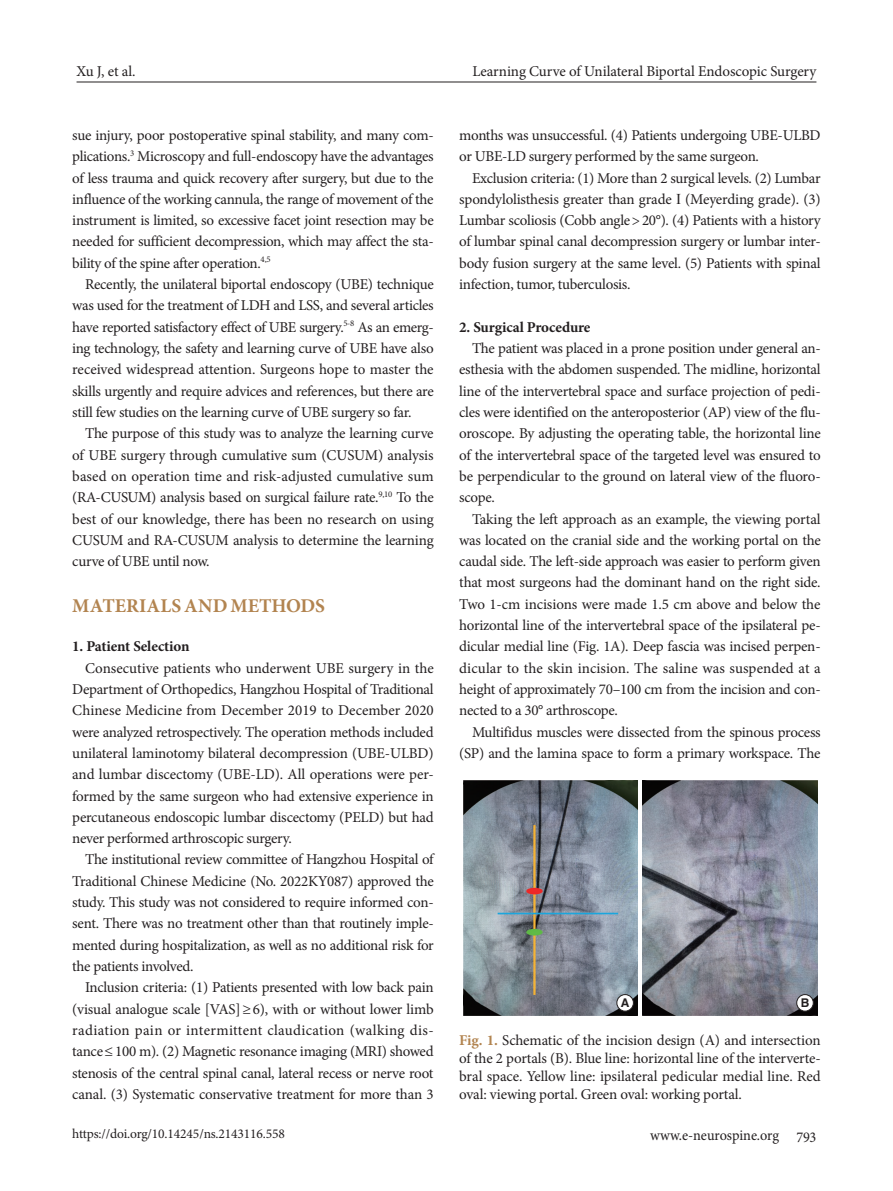
<style>
.page{position:relative;width:893px;height:1191px;background:#fff}
.page>*{position:absolute;margin:0;border:0;box-sizing:border-box;transform-origin:0 0}
.대제목{font:700 19.5px "Minion Pro";color:#b28450}
.본문{font:15px/21.3px "Minion Pro";letter-spacing:-.02em;color:#231f20;text-align:justify}
.표그림캡션{font:15px/18px "Minion Pro";letter-spacing:-.005em;color:#231f20;text-align:justify}
.중제목{font:700 15px "Minion Pro";letter-spacing:-.01em;color:#231f20}
.본문-2{font:15px "Minion Pro";letter-spacing:-.02em;color:#231f20;scale:.95 1}
.doi_번호{font:13.5px "Minion Pro";letter-spacing:-.01em;color:#231f20}
.t1{font:700 12px "Helvetica LT Std";color:#231f20}
.s1{font-family:"Times New Roman"}
.s2{font-weight:700;color:#b28450}
</style>
<div class="page">
<hr style="left:77px;top:82px;width:739px;height:1px;background:#231f20">
<img style="left:463px;top:781px;width:175px;height:234px">
<img style="left:642px;top:781px;width:176px;height:234px">
<div style="left:617px;top:994px;width:16px;height:17px;background:#fff;border-radius:50%"></div>
<div style="left:617px;top:994px;width:17px;height:17px;border:1px solid #231f20;border-radius:50%"></div>
<div style="left:797px;top:994px;width:16px;height:17px;background:#fff;border-radius:50%"></div>
<div style="left:796px;top:994px;width:17px;height:17px;border:1px solid #231f20;border-radius:50%"></div>
<p class="본문" style="left:77px;top:61px;width:61px">Xu J, et al.</p>
<p class="본문" style="left:472px;top:61px;width:345px">Learning Curve of Unilateral Biportal Endoscopic Surgery</p>
<p class="본문" style="left:72px;top:125px;width:363px">sue injury, poor postoperative spinal stability, and many com&shy;plications.<sup>3</sup> Microscopy and full-endoscopy have the advantages of less trauma and quick recovery after surgery, but due to the influence of the working cannula, the range of movement of the instrument is limited, so excessive facet joint resection may be needed for sufficient decompression, which may affect the sta&shy;bility of the spine after operation.<sup>4,5</sup></p>
<p class="본문" style="left:72px;top:274px;width:363px;text-indent:13px">Recently, the unilateral biportal endoscopy (UBE) technique was used for the treatment of LDH and LSS, and several articles have reported satisfactory effect of UBE surgery.<sup>5-8</sup> As an emerg&shy;ing technology, the safety and learning curve of UBE have also received widespread attention. Surgeons hope to master the skills urgently and require advices and references, but there are still few studies on the learning curve of UBE surgery so far.</p>
<p class="본문" style="left:72px;top:423px;width:363px;text-indent:13px">The purpose of this study was to analyze the learning curve of UBE surgery through cumulative sum (CUSUM) analysis based on operation time and risk-adjusted cumulative sum (RA-CUSUM) analysis based on surgical failure rate.<sup>9,10</sup> To the best of our knowledge, there has been no research on using CUSUM and RA-CUSUM analysis to determine the learning curve of UBE until now.</p>
<p class="대제목" style="left:72px;top:592px;width:254px">MATERIALS AND METHODS</p>
<p class="중제목" style="left:72px;top:636px;width:119px">1. Patient Selection</p>
<p class="본문" style="left:72px;top:657px;width:363px;text-indent:13px">Consecutive patients who underwent UBE surgery in the Department of Orthopedics, Hangzhou Hospital of Traditional Chinese Medicine from December 2019 to December 2020 were analyzed retrospectively. The operation methods included unilateral laminotomy bilateral decompression (UBE-ULBD) and lumbar discectomy (UBE-LD). All operations were per&shy;formed by the same surgeon who had extensive experience in percutaneous endoscopic lumbar discectomy (PELD) but had never performed arthroscopic surgery.</p>
<p class="본문" style="left:72px;top:849px;width:363px;text-indent:13px">The institutional review committee of Hangzhou Hospital of Traditional Chinese Medicine (No. 2022KY087) approved the study. This study was not considered to require informed con&shy;sent. There was no treatment other than that routinely imple&shy;mented during hospitalization, as well as no additional risk for the patients involved.</p>
<p class="본문" style="left:72px;top:977px;width:363px;text-indent:13px">Inclusion criteria: (1) Patients presented with low back pain (visual analogue scale [VAS]≥ 6), with or without lower limb radiation pain or intermittent claudication (walking dis&shy;tance≤ 100 m). (2) Magnetic resonance imaging (MRI) showed stenosis of the central spinal canal, lateral recess or nerve root canal. (3) Systematic conservative treatment for more than 3</p>
<p class="본문" style="left:459px;top:125px;width:363px">months was unsuccessful. (4) Patients undergoing UBE-ULBD or UBE-LD surgery performed by the same surgeon.</p>
<p class="본문" style="left:459px;top:167px;width:363px;text-indent:13px">Exclusion criteria: (1) More than 2 surgical levels. (2) Lumbar spondylolisthesis greater than grade <span class="s1">Ⅰ</span> (Meyerding grade). (3)<br>Lumbar scoliosis (Cobb angle&gt; 20°). (4) Patients with a history of lumbar spinal canal decompression surgery or lumbar inter&shy;body fusion surgery at the same level. (5) Patients with spinal infection, tumor, tuberculosis.</p>
<p class="중제목" style="left:459px;top:316px;width:133px">2. Surgical Procedure</p>
<p class="본문" style="left:459px;top:338px;width:363px;text-indent:13px">The patient was placed in a prone position under general an&shy;esthesia with the abdomen suspended. The midline, horizontal line of the intervertebral space and surface projection of pedi&shy;cles were identified on the anteroposterior (AP) view of the flu&shy;oroscope. By adjusting the operating table, the horizontal line of the intervertebral space of the targeted level was ensured to be perpendicular to the ground on lateral view of the fluoro&shy;scope.</p>
<p class="본문" style="left:459px;top:508px;width:363px;text-indent:13px">Taking the left approach as an example, the viewing portal was located on the cranial side and the working portal on the caudal side. The left-side approach was easier to perform given that most surgeons had the dominant hand on the right side.<br>Two 1-cm incisions were made 1.5 cm above and below the horizontal line of the intervertebral space of the ipsilateral pe&shy;dicular medial line (Fig. 1A). Deep fascia was incised perpen&shy;dicular to the skin incision. The saline was suspended at a height of approximately 70–100 cm from the incision and con&shy;nected to a 30° arthroscope.</p>
<p class="본문" style="left:459px;top:721px;width:363px;text-align:right">Multifidus muscles were dissected from the spinous process (SP) and the lamina space to form a primary workspace. The</p>
<p class="t1" style="left:621px;top:995px;width:10px">A</p>
<p class="t1" style="left:801px;top:995px;width:10px">B</p>
<p class="표그림캡션" style="left:459px;top:1031px;width:363px"><span class="s2">Fig. 1.</span> Schematic of the incision design (A) and intersection of the 2 portals (B). Blue line: horizontal line of the interverte&shy;bral space. Yellow line: ipsilateral pedicular medial line. Red oval: viewing portal. Green oval: working portal.</p>
<p class="doi_번호" style="left:72px;top:1124px;width:214px">https://doi.org/10.14245/ns.2143116.558</p>
<p class="본문-2" style="left:650px;top:1125px;width:176px">www.e-neurospine.org 793</p>
</div>
